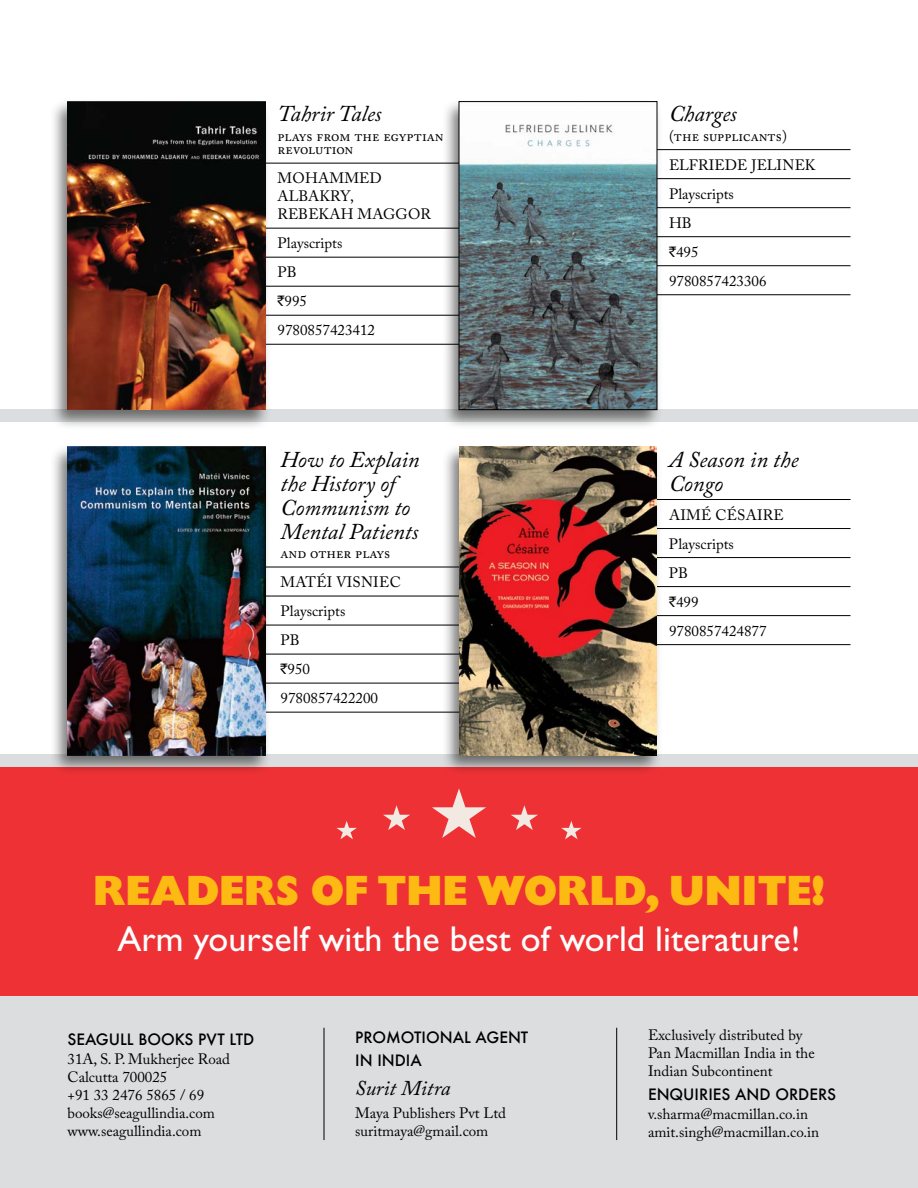
<style>
.page{position:relative;width:918px;height:1188px;background:#fff}
.page>*{position:absolute;margin:0;border:0;box-sizing:border-box;transform-origin:0 0}
.t1{font:42px "Gill Sans Std Extra Bold Disp";color:#fdba12}
.t2{font:36px "Gill Sans Std";color:#fff}
.t3{font:italic 22.5px/24px "Adobe Caslon Pro";color:#000}
.t4{font:italic 21px "Adobe Caslon Pro";color:#000}
.t5{font:500 15.3px/22.2px "Futura";color:#000}
.t6{font:15px/29px "Adobe Caslon Pro";color:#000}
.s1{font-family:"Rupee Foradian";font-size:14.25px}
</style>
<div class="page">
<div style="left:0;top:760px;width:918px;height:249px;background:#ee3135"></div>
<div style="left:0;top:754px;width:918px;height:12px;background:#dcddde"></div>
<div style="left:0;top:996px;width:918px;height:192px;background:#dcddde"></div>
<div style="left:0;top:410px;width:918px;height:12px;background:#dcddde"></div>
<hr style="left:266px;top:163px;width:193px;height:1px;background:#000">
<hr style="left:266px;top:228px;width:193px;height:1px;background:#000">
<hr style="left:266px;top:257px;width:193px;height:1px;background:#000">
<hr style="left:266px;top:286px;width:193px;height:1px;background:#000">
<hr style="left:266px;top:315px;width:193px;height:1px;background:#000">
<hr style="left:266px;top:344px;width:193px;height:1px;background:#000">
<hr style="left:657px;top:149px;width:193px;height:1px;background:#000">
<hr style="left:657px;top:178px;width:193px;height:1px;background:#000">
<hr style="left:657px;top:207px;width:193px;height:1px;background:#000">
<hr style="left:657px;top:236px;width:193px;height:1px;background:#000">
<hr style="left:657px;top:265px;width:193px;height:1px;background:#000">
<hr style="left:657px;top:294px;width:193px;height:1px;background:#000">
<hr style="left:657px;top:499px;width:193px;height:1px;background:#000">
<hr style="left:657px;top:528px;width:193px;height:1px;background:#000">
<hr style="left:657px;top:557px;width:193px;height:1px;background:#000">
<hr style="left:657px;top:586px;width:193px;height:1px;background:#000">
<hr style="left:657px;top:615px;width:193px;height:1px;background:#000">
<hr style="left:657px;top:644px;width:193px;height:1px;background:#000">
<div style="left:50px;top:99px;width:221px;height:331px;background:#000;opacity:.52"></div>
<img style="left:68px;top:102px;width:198px;height:308px">
<div style="left:441px;top:98px;width:222px;height:332px;background:#000;opacity:.52"></div>
<img style="left:461px;top:103px;width:194px;height:305px">
<div style="left:459px;top:101px;width:198px;height:309px;border:1px solid #000"></div>
<div style="left:441px;top:444px;width:221px;height:331px;background:#000;opacity:.52"></div>
<img style="left:459px;top:447px;width:198px;height:308px">
<hr style="left:266px;top:567px;width:193px;height:1px;background:#000">
<hr style="left:266px;top:596px;width:193px;height:1px;background:#000">
<hr style="left:266px;top:625px;width:193px;height:1px;background:#000">
<hr style="left:266px;top:654px;width:193px;height:1px;background:#000">
<hr style="left:266px;top:683px;width:193px;height:1px;background:#000">
<hr style="left:266px;top:712px;width:193px;height:1px;background:#000">
<div style="left:50px;top:444px;width:221px;height:331px;background:#000;opacity:.52"></div>
<img style="left:68px;top:447px;width:198px;height:308px">
<hr style="left:324px;top:1028px;width:1px;height:112px;background:#000">
<hr style="left:616px;top:1028px;width:1px;height:112px;background:#000">
<svg style="left:432px;top:788px;width:54px;height:50px"></svg>
<svg style="left:383px;top:805px;width:27px;height:25px"></svg>
<svg style="left:337px;top:821px;width:20px;height:18px"></svg>
<svg style="left:561px;top:821px;width:20px;height:18px"></svg>
<svg style="left:511px;top:805px;width:27px;height:25px"></svg>
<h3 class="t3" style="left:278px;top:101px;width:106px">Tahrir Tales</h3>
<p class="t6" style="left:278px;top:129px;width:168px;line-height:13.5px">plays from the egyptian revolution</p>
<p class="t6" style="left:278px;top:169px;width:29px;line-height:18px">Mohammed<br>Alba</p>
<p class="t6" style="left:320px;top:182px;width:36px">kry,</p>
<p class="t6" style="left:278px;top:200px;width:108px;text-indent:41px">kah Maggor<br>Playscripts<br>PB<br><span class="s1">`</span>995<br>9780857423412</p>
<p class="t6" style="left:278px;top:200px;width:22px">Rebe</p>
<h3 class="t3" style="left:280px;top:447px;width:141px">How to Explain the History of<br>Communism to<br>Mental Patients</h3>
<p class="t6" style="left:280px;top:538px;width:111px">and other plays<br>Matéi Visniec<br>Playscripts<br>PB<br><span class="s1">`</span>950<br>9780857422200</p>
<h3 class="t3" style="left:669px;top:101px;width:69px">Charges</h3>
<p class="t6" style="left:669px;top:121px;width:120px">(the supplicants)<br>Elfriede</p>
<p class="t6" style="left:752px;top:150px;width:16px">Jeline</p>
<p class="t6" style="left:805px;top:150px;width:9px">k</p>
<p class="t6" style="left:669px;top:179px;width:99px">Playscripts<br>HB<br><span class="s1">`</span>495<br>9780857423306</p>
<h3 class="t3" style="left:669px;top:447px;width:131px">A Season in the<br>Congo</h3>
<p class="t6" style="left:669px;top:500px;width:99px">Aimé Césaire<br>Playscripts<br>PB<br><span class="s1">`</span>499<br>9780857424877</p>
<h1 class="t1" style="left:93px;top:865px;width:733px">READERS OF THE WORLD, UNITE!</h1>
<h2 class="t2" style="left:118px;top:918px;width:684px">Arm yourself with the best of world literature!</h2>
<p class="t5" style="left:68px;top:1028px;width:188px">SEAGULL BOOKS PVT LTD</p>
<p class="t6" style="left:68px;top:1049px;width:164px;line-height:18px">31A, S. P. Mukherjee Road<br>Calcutta 700025<br>+91 33 2476 5865 / 69 books@seagullindia.com www.seagullindia.com</p>
<p class="t5" style="left:355px;top:1027px;width:175px">PROMOTIONAL AGENT<br>IN INDIA</p>
<h3 class="t4" style="left:355px;top:1076px;width:97px">Surit Mitra</h3>
<p class="t6" style="left:355px;top:1104px;width:152px;line-height:18px">Maya Publishers Pvt Ltd suritmaya@gmail.com</p>
<p class="t6" style="left:648px;top:1026px;width:168px;line-height:18px">Exclusively distributed by<br>Pan Macmillan India in the<br>Indian Subcontinent</p>
<p class="t5" style="left:648px;top:1083px;width:190px">ENQUIRIES AND ORDERS</p>
<p class="t6" style="left:648px;top:1104px;width:173px;line-height:18px">v.sharma@macmillan.co.in amit.singh@macmillan.co.in</p>
</div>
